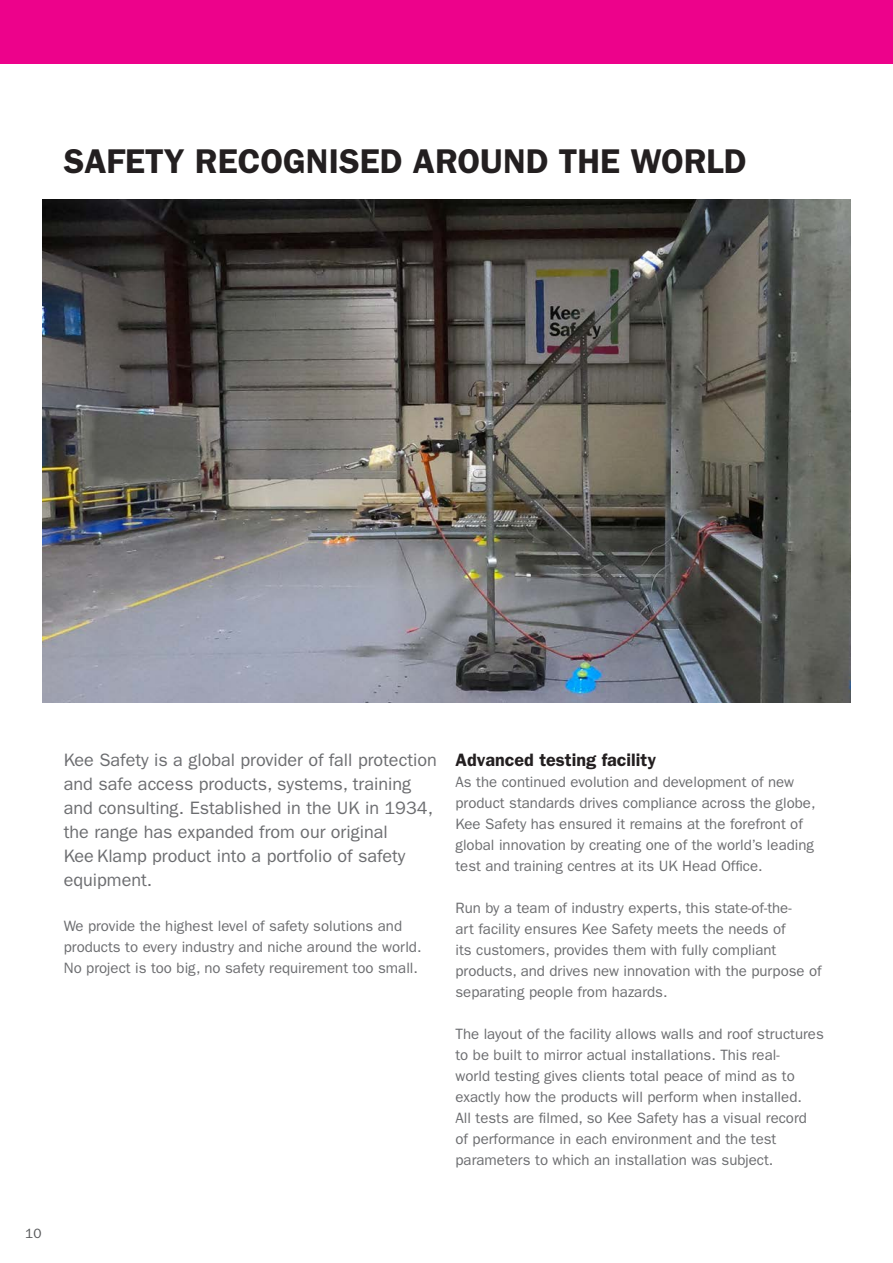
<style>
.page{position:relative;width:893px;height:1263px;background:#fff}
.page>*{position:absolute;margin:0;border:0;box-sizing:border-box;transform-origin:0 0}
.t1{font:600 34.5px "ITC Franklin Gothic Std";color:#231f20}
.t2{font:18px/24px "ITC Franklin Gothic Std";color:#6c6d70}
.t3{font:600 18px "ITC Franklin Gothic Std";color:#231f20}
.t4{font:15px/21px "ITC Franklin Gothic Std";color:#6c6d70}
.t5{font:13.5px "ITC Franklin Gothic Std";color:#57585a}
</style>
<div class="page">
<div style="left:0;top:0;width:893px;height:64px;background:#ed028b"></div>
<img style="left:43px;top:199px;width:807px;height:503px">
<p class="t1" style="left:64px;top:140px;width:684px">SAFETY RECOGNISED AROUND THE WORLD</p>
<p class="t2" style="left:64px;top:748px;width:375px">Kee Safety is a global provider of fall protection and safe access products, systems, training and consulting. Established in the UK in 1934, the range has expanded from our original<br>Kee Klamp product into a portfolio of safety equipment.</p>
<p class="t4" style="left:64px;top:915px;width:359px">We provide the highest level of safety solutions and products to every industry and niche around the world.<br>No project is too big, no safety requirement too small.</p>
<p class="t3" style="left:455px;top:749px;width:202px">Advanced testing facility</p>
<p class="t4" style="left:455px;top:771px;width:362px">As the continued evolution and development of new product standards drives compliance across the globe, Kee Safety has ensured it remains at the forefront of global innovation by creating one of the world’s leading test and training centres at its UK Head Office.</p>
<p class="t4" style="left:455px;top:897px;width:368px">Run by a team of industry experts, this state-of-the-<br>art facility ensures Kee Safety meets the needs of<br>its customers, provides them with fully compliant products, and drives new innovation with the purpose of separating people from hazards.</p>
<p class="t4" style="left:455px;top:1023px;width:370px">The layout of the facility allows walls and roof structures to be built to mirror actual installations. This real-<br>world testing gives clients total peace of mind as to exactly how the products will perform when installed.<br>All tests are filmed, so Kee Safety has a visual record<br>of performance in each environment and the test parameters to which an installation was subject.</p>
<p class="t5" style="left:25px;top:1226px;width:18px">10</p>
</div>
